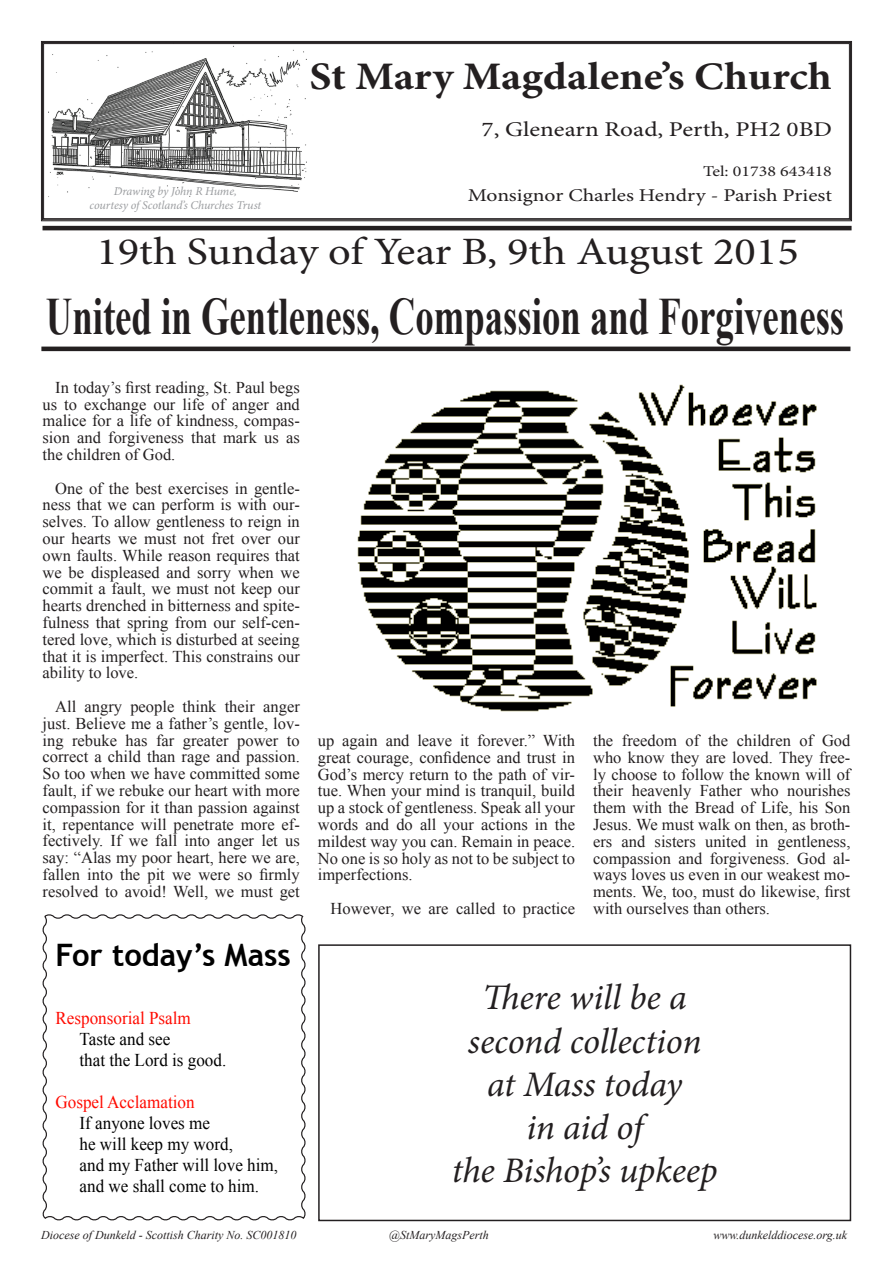
<style>
.page{position:relative;width:893px;height:1263px;background:#fff}
.page>*{position:absolute;margin:0;border:0;box-sizing:border-box;transform-origin:0 0}
.t1{font:700 52.5px "Times New Roman";color:#231f20;scale:.7 1}
.t2{font:700 39px "Minion Pro";color:#231f20;scale:1.12 1}
.t3{font:38.7px "Minion Pro";color:#231f20;scale:1.15 1}
.t4{font:italic 36px "Minion Pro";letter-spacing:-.005em;color:#231f20}
.t5{font:700 30.9px "Trebuchet MS";color:#000}
.t6{font:21px "Minion Pro";color:#231f20;scale:1.2 1}
.t7{font:18px "Times New Roman";color:#000;scale:.95 1}
.t8{font:18px "Minion Pro";letter-spacing:-.005em;color:#231f20;scale:1.2 1}
.t9{font:18px "Times New Roman";color:#ff0a00;scale:.95 1}
.Bulletin{font:16.5px/16.8px "Times New Roman";color:#231f20;text-align:justify}
.t10{font:15px "Minion Pro";color:#231f20;scale:1.2 1}
.t11{font:italic 12px "Times New Roman";color:#231f20}
.t12{font:italic 12px "Minion Pro";letter-spacing:-.01em;color:#9b9da0}
</style>
<div class="page">
<svg style="left:41px;top:41px;width:811px;height:181px"></svg>
<div style="left:43px;top:43px;width:807px;height:176px;border:1px solid #231f20"></div>
<svg style="left:42px;top:914px;width:264px;height:307px"></svg>
<hr style="left:43px;top:226px;width:809px;height:4px;background:#231f20">
<hr style="left:41px;top:347px;width:809px;height:4px;background:#231f20">
<div style="left:318px;top:944px;width:533px;height:277px;border:2px solid #231f20"></div>
<img style="left:357px;top:384px;width:460px;height:328px">
<p class="t12" style="left:114px;top:183px;width:125px">Drawing by John R Hume,</p>
<p class="t12" style="left:90px;top:197px;width:173px">courtesy of Scotland’s Churches Trust</p>
<p class="t2" style="left:309px;top:49px;width:468px">St Mary Magdalene’s Church</p>
<p class="t6" style="left:482px;top:115px;width:293px">7, Glenearn Road, Perth, PH2 0BD</p>
<p class="t10" style="left:703px;top:161px;width:109px">Tel: 01738 643418</p>
<p class="t8" style="left:468px;top:183px;width:305px">Monsignor Charles Hendry - Parish Priest</p>
<p class="t3" style="left:96px;top:226px;width:612px">19th Sunday of Year B, 9th August 2015</p>
<p class="t1" style="left:46px;top:280px;width:1142px">United in Gentleness, Compassion and Forgiveness</p>
<p class="Bulletin" style="left:43px;top:378px;width:259px;text-indent:13px">In today’s first reading, St. Paul begs us to exchange our life of anger and malice for a life of kindness, compas&shy;sion and forgiveness that mark us as the children of God.</p>
<p class="Bulletin" style="left:43px;top:479px;width:259px;text-indent:13px">One of the best exercises in gentle&shy;ness that we can perform is with our&shy;selves. To allow gentleness to reign in our hearts we must not fret over our own faults. While reason requires that we be displeased and sorry when we commit a fault, we must not keep our hearts drenched in bitterness and spite&shy;fulness that spring from our self-cen&shy;tered love, which is disturbed at seeing that it is imperfect. This constrains our ability to love.</p>
<p class="Bulletin" style="left:43px;top:698px;width:259px;text-indent:13px">All angry people think their anger just. Believe me a father’s gentle, lov&shy;ing rebuke has far greater power to correct a child than rage and passion.<br>So too when we have committed some fault, if we rebuke our heart with more compassion for it than passion against it, repentance will penetrate more ef&shy;fectively. If we fall into anger let us say: “Alas my poor heart, here we are, fallen into the pit we were so firmly resolved to avoid! Well, we must get</p>
<p class="Bulletin" style="left:318px;top:732px;width:259px">up again and leave it forever.” With great courage, confidence and trust in God’s mercy return to the path of vir&shy;tue. When your mind is tranquil, build up a stock of gentleness. Speak all your words and do all your actions in the mildest way you can. Remain in peace.<br>No one is so holy as not to be subject to imperfections.</p>
<p class="Bulletin" style="left:331px;top:900px;width:246px">However, we are called to practice</p>
<p class="Bulletin" style="left:593px;top:732px;width:259px">the freedom of the children of God who know they are loved. They free&shy;ly choose to follow the known will of their heavenly Father who nourishes them with the Bread of Life, his Son Jesus. We must walk on then, as broth&shy;ers and sisters united in gentleness, compassion and forgiveness. God al&shy;ways loves us even in our weakest mo&shy;ments. We, too, must do likewise, first with ourselves than others.</p>
<p class="t5" style="left:56px;top:935px;width:237px">For today’s Mass</p>
<p class="t9" style="left:56px;top:1006px;width:144px">Responsorial Psalm</p>
<p class="t7" style="left:80px;top:1027px;width:97px">Taste and see</p>
<p class="t7" style="left:80px;top:1048px;width:156px">that the Lord is good.</p>
<p class="t9" style="left:56px;top:1090px;width:148px">Gospel Acclamation</p>
<p class="t7" style="left:80px;top:1111px;width:139px">If anyone loves me</p>
<p class="t7" style="left:80px;top:1132px;width:163px">he will keep my word,</p>
<p class="t7" style="left:80px;top:1153px;width:210px">and my Father will love him,</p>
<p class="t7" style="left:80px;top:1174px;width:190px">and we shall come to him.</p>
<p class="t4" style="left:482px;top:973px;width:206px">There will be a</p>
<p class="t4" style="left:468px;top:1016px;width:235px">second collection</p>
<p class="t4" style="left:487px;top:1060px;width:196px">at Mass today</p>
<p class="t4" style="left:526px;top:1103px;width:118px">in aid of</p>
<p class="t4" style="left:452px;top:1146px;width:268px">the Bishop’s upkeep</p>
<p class="t11" style="left:41px;top:1226px;width:257px">Diocese of Dunkeld - Scottish Charity No. SC001810</p>
<p class="t11" style="left:389px;top:1226px;width:101px">@StMaryMagsPerth</p>
<p class="t11" style="left:713px;top:1226px;width:135px">www.dunkelddiocese.org.uk</p>
</div>
